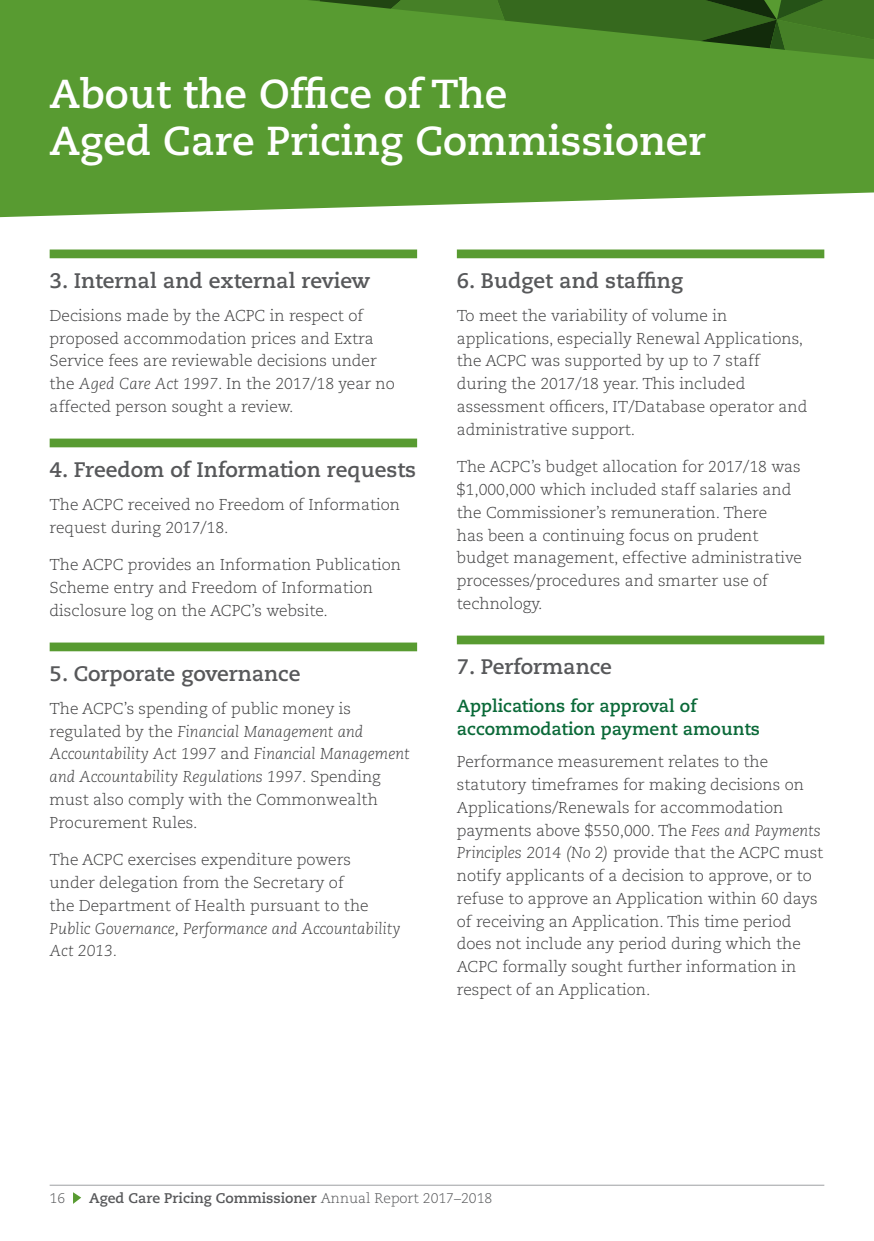
<style>
.page{position:relative;width:874px;height:1241px;background:#fff}
.page>*{position:absolute;margin:0;border:0;box-sizing:border-box;transform-origin:0 0}
.t1{font:700 40.25px/46.4px "Caecilia";color:#fff}
.Level_1_Heading{font:700 21px "Caecilia";color:#57585a}
.Heading_L3{font:700 17.5px/22.8px "Caecilia";color:#0a6938}
.Body_Text{font:300 15.75px/22.8px "Caecilia";color:#3e3e3f}
.t2{font:700 14px "Caecilia";color:#57585a}
.t3{font:300 14px "Caecilia";color:#57585a}
.s1{font-style:italic}
.s2{font-weight:300}
</style>
<div class="page">
<svg style="left:0;top:151px;width:873px;height:66px;fill:#589b31"></svg>
<svg style="left:0;top:0;width:873px;height:151px;background:#53942e"></svg>
<div style="left:50px;top:249px;width:367px;height:9px;background:#589b31"></div>
<div style="left:50px;top:438px;width:367px;height:9px;background:#589b31"></div>
<div style="left:50px;top:642px;width:367px;height:9px;background:#589b31"></div>
<div style="left:456px;top:249px;width:367px;height:9px;background:#589b31"></div>
<div style="left:456px;top:635px;width:367px;height:9px;background:#589b31"></div>
<hr style="left:50px;top:1184px;width:773px;height:1px;background:#9d9fa2">
<svg style="left:73px;top:1192px;width:8px;height:11px"></svg>
<p class="t1" style="left:50px;top:72px;width:657px">About the Office of The<br>Aged Care Pricing Commissioner</p>
<p class="Level_1_Heading" style="left:50px;top:268px;width:322px">3. Internal and external review</p>
<p class="Body_Text" style="left:50px;top:304px;width:346px">Decisions made by the ACPC in respect of proposed accommodation prices and Extra Service fees are reviewable decisions under the <span class="s1">Aged Care Act 1997</span>. In the 2017/18 year no affected person sought a review.</p>
<p class="Level_1_Heading" style="left:50px;top:457px;width:368px">4. Freedom of Information requests</p>
<p class="Body_Text" style="left:50px;top:493px;width:352px">The ACPC received no Freedom of Information request during 2017/18.</p>
<p class="Body_Text" style="left:50px;top:553px;width:353px">The ACPC provides an Information Publication<br>Scheme entry and Freedom of Information disclosure log on the ACPC’s website.</p>
<p class="Level_1_Heading" style="left:50px;top:661px;width:252px">5. Corporate governance</p>
<p class="Body_Text" style="left:50px;top:697px;width:361px">The ACPC’s spending of public money is regulated by the <span class="s1">Financial Management and Accountability Act 1997</span> and <span class="s1">Financial Management and Accountability Regulations 1997</span>. Spending must also comply with the Commonwealth Procurement Rules.</p>
<p class="Body_Text" style="left:50px;top:848px;width:352px">The ACPC exercises expenditure powers<br>under delegation from the Secretary of<br>the Department of Health pursuant to the <span class="s1">Public Governance, Performance and Accountability Act 2013.</span></p>
<p class="Level_1_Heading" style="left:456px;top:268px;width:227px">6. Budget and staffing</p>
<p class="Body_Text" style="left:456px;top:304px;width:352px">To meet the variability of volume in applications, especially Renewal Applications, the ACPC was supported by up to 7 staff during the 2017/18 year. This included assessment officers, IT/Database operator and administrative support.</p>
<p class="Body_Text" style="left:456px;top:455px;width:346px">The ACPC’s budget allocation for 2017/18 was $1,000,000 which included staff salaries and the Commissioner’s remuneration. There<br>has been a continuing focus on prudent budget management, effective administrative processes/procedures and smarter use of technology.</p>
<p class="Level_1_Heading" style="left:456px;top:654px;width:156px">7. Performance</p>
<p class="Heading_L3" style="left:456px;top:694px;width:304px">Applications for approval of accommodation payment amounts</p>
<p class="Body_Text" style="left:456px;top:750px;width:368px">Performance measurement relates to the statutory timeframes for making decisions on Applications/Renewals for accommodation payments above $550,000. The <span class="s1">Fees and Payments Principles 2014 (No 2)</span> provide that the ACPC must notify applicants of a decision to approve, or to refuse to approve an Application within 60 days of receiving an Application. This time period does not include any period during which the ACPC formally sought further information in respect of an Application.</p>
<p class="t3" style="left:50px;top:1189px;width:17px">16</p>
<p class="t2" style="left:89px;top:1189px;width:404px">Aged Care Pricing Commissioner <span class="s2">Annual Report 2017–2018</span></p>
</div>
